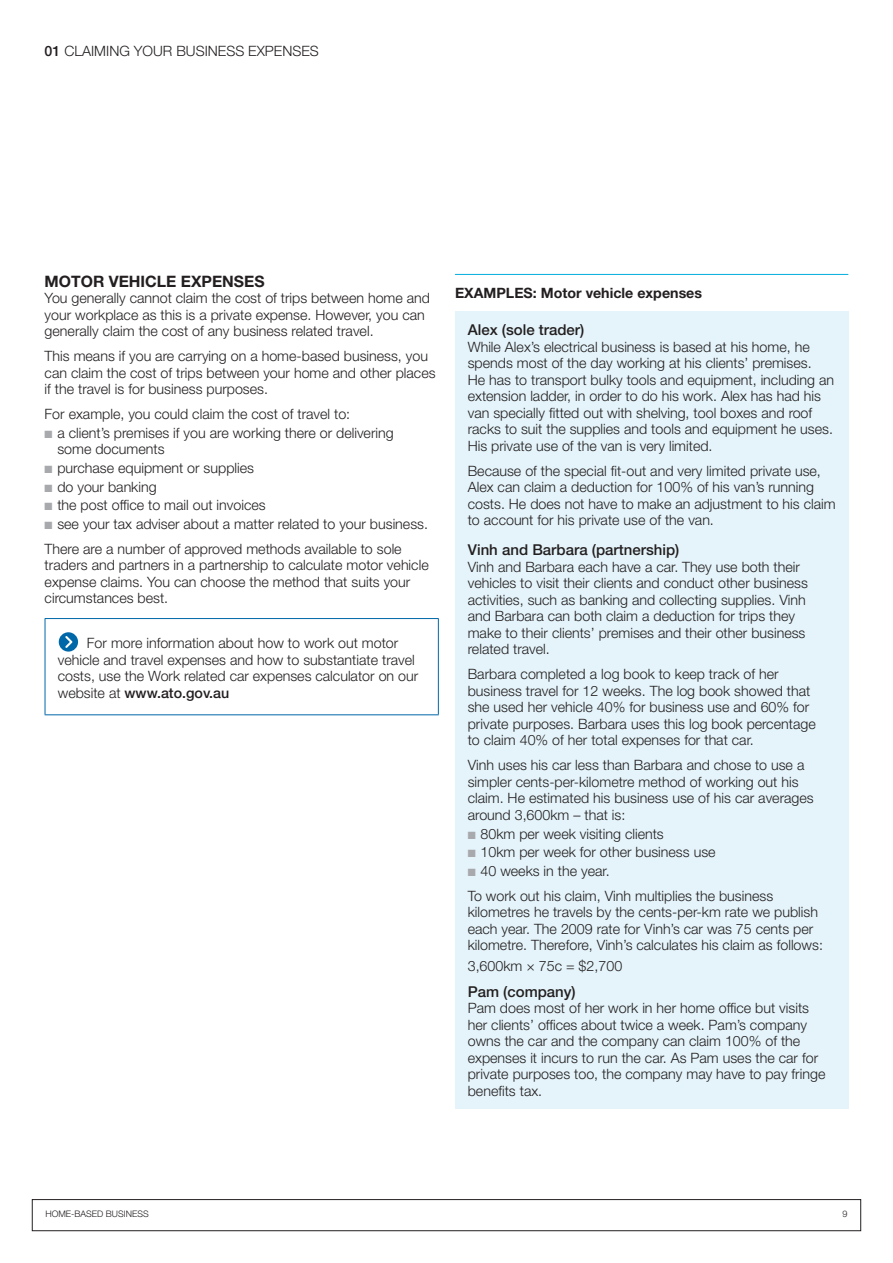
<style>
.page{position:relative;width:893px;height:1263px;background:#fff}
.page>*{position:absolute;margin:0;border:0;box-sizing:border-box;transform-origin:0 0}
.t1{font:700 15.75px "Helvetica Neue";color:#231f20}
.t2{font:500 15px "Helvetica Neue";color:#231f20}
.t3{font:300 14.25px/16.5px "Helvetica Neue";color:#231f20}
.t4{font:700 14.25px "Helvetica Neue";color:#231f20}
.t5{font:300 9px "Helvetica Neue";color:#231f20}
.s1{font-weight:500}
.s2{color:#a8a9ad}
</style>
<div class="page">
<div style="left:32px;top:1199px;width:829px;height:32px;border:1px solid #231f20"></div>
<hr style="left:45px;top:618px;width:394px;height:1px;background:#0068a9">
<hr style="left:45px;top:619px;width:1px;height:95px;background:#0068a9">
<hr style="left:438px;top:619px;width:1px;height:95px;background:#0068a9">
<hr style="left:45px;top:714px;width:394px;height:1px;background:#0068a9">
<svg style="left:59px;top:632px;width:19px;height:20px"></svg>
<hr style="left:455px;top:274px;width:393px;height:1px;background:#00aedc">
<div style="left:455px;top:311px;width:393px;height:798px;background:#e4f4fa"></div>
<p class="t3" style="left:45px;top:44px;width:276px"><span class="s1">01</span> CLAIMING YOUR BUSINESS EXPENSES</p>
<p class="t1" style="left:45px;top:275px;width:221px">MOTOR VEHICLE EXPENSES</p>
<p class="t3" style="left:45px;top:291px;width:387px">You generally cannot claim the cost of trips between home and your workplace as this is a private expense. However, you can generally claim the cost of any business related travel.</p>
<p class="t3" style="left:45px;top:349px;width:392px">This means if you are carrying on a home-based business, you can claim the cost of trips between your home and other places if the travel is for business purposes.</p>
<p class="t3" style="left:45px;top:407px;width:307px">For example, you could claim the cost of travel to:</p>
<p class="t3" style="left:57px;top:426px;width:338px;text-indent:-13px"><span class="s2">■</span> a client’s premises if you are working there or delivering some documents</p>
<p class="t3" style="left:45px;top:461px;width:211px"><span class="s2">■</span> purchase equipment or supplies</p>
<p class="t3" style="left:45px;top:479px;width:114px"><span class="s2">■</span> do your banking</p>
<p class="t3" style="left:45px;top:498px;width:223px"><span class="s2">■</span> the post office to mail out invoices</p>
<p class="t3" style="left:45px;top:512px;width:385px;line-height:25px"><span class="s2">■</span> see your tax adviser about a matter related to your business.<br>There are a number of approved methods available to sole</p>
<p class="t3" style="left:45px;top:558px;width:386px">traders and partners in a partnership to calculate motor vehicle expense claims. You can choose the method that suits your circumstances best.</p>
<p class="t3" style="left:58px;top:636px;width:362px;text-indent:29px">For more information about how to work out motor vehicle and travel expenses and how to substantiate travel costs, use the Work related car expenses calculator on our website at <span class="s1">www.ato.gov.au</span></p>
<p class="t4" style="left:455px;top:288px;width:249px">EXAMPLES: Motor vehicle expenses</p>
<p class="t2" style="left:468px;top:325px;width:118px">Alex (sole trader)</p>
<p class="t3" style="left:468px;top:340px;width:368px">While Alex’s electrical business is based at his home, he spends most of the day working at his clients’ premises.<br>He has to transport bulky tools and equipment, including an extension ladder, in order to do his work. Alex has had his van specially fitted out with shelving, tool boxes and roof racks to suit the supplies and tools and equipment he uses.<br>His private use of the van is very limited.</p>
<p class="t3" style="left:468px;top:464px;width:369px">Because of the special fit-out and very limited private use, Alex can claim a deduction for 100% of his van’s running costs. He does not have to make an adjustment to his claim to account for his private use of the van.</p>
<p class="t2" style="left:468px;top:545px;width:213px">Vinh and Barbara (partnership)</p>
<p class="t3" style="left:468px;top:560px;width:342px">Vinh and Barbara each have a car. They use both their vehicles to visit their clients and conduct other business activities, such as banking and collecting supplies. Vinh and Barbara can both claim a deduction for trips they make to their clients’ premises and their other business related travel.</p>
<p class="t3" style="left:468px;top:667px;width:349px">Barbara completed a log book to keep track of her business travel for 12 weeks. The log book showed that she used her vehicle 40% for business use and 60% for private purposes. Barbara uses this log book percentage to claim 40% of her total expenses for that car.</p>
<p class="t3" style="left:468px;top:758px;width:347px">Vinh uses his car less than Barbara and chose to use a simpler cents-per-kilometre method of working out his claim. He estimated his business use of his car averages around 3,600km – that is:</p>
<p class="t3" style="left:468px;top:827px;width:198px"><span class="s2">■</span> 80km per week visiting clients</p>
<p class="t3" style="left:468px;top:845px;width:249px"><span class="s2">■</span> 10km per week for other business use</p>
<p class="t3" style="left:468px;top:859px;width:307px;line-height:25px"><span class="s2">■</span> 40 weeks in the year.<br>To work out his claim, Vinh multiplies the business</p>
<p class="t3" style="left:468px;top:905px;width:357px">kilometres he travels by the cents-per-km rate we publish each year. The 2009 rate for Vinh’s car was 75 cents per kilometre. Therefore, Vinh’s calculates his claim as follows:</p>
<p class="t3" style="left:468px;top:959px;width:156px">3,600km × 75c = $2,700</p>
<p class="t2" style="left:468px;top:986px;width:110px">Pam (company)</p>
<p class="t3" style="left:468px;top:1001px;width:359px">Pam does most of her work in her home office but visits her clients’ offices about twice a week. Pam’s company owns the car and the company can claim 100% of the expenses it incurs to run the car. As Pam uses the car for private purposes too, the company may have to pay fringe benefits tax.</p>
<p class="t5" style="left:45px;top:1211px;width:105px">HOME-BASED BUSINESS</p>
<p class="t5" style="left:843px;top:1211px;width:7px">9</p>
</div>
